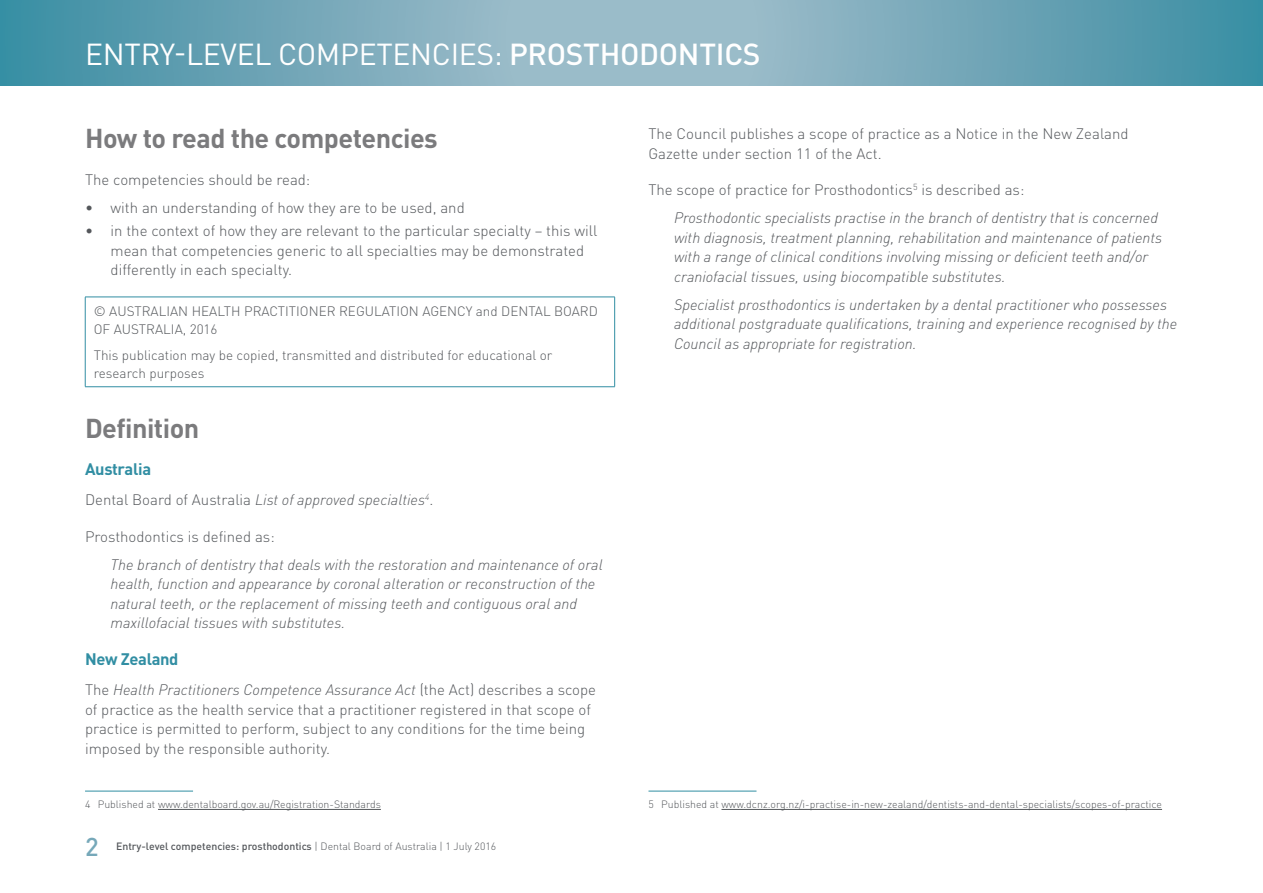
<style>
.page{position:relative;width:1263px;height:893px;background:#fff}
.page>*{position:absolute;margin:0;border:0;box-sizing:border-box;transform-origin:0 0}
.t1{font:30px "DINOT";letter-spacing:-.01em;color:#fff}
.t2{font:700 27px "DINOT";letter-spacing:-.02em;color:#7b7b7d}
.Page_numbers{font:500 25.5px "DINOT";color:#76a8b9}
.Subheader{font:700 16.5px "DINOT";letter-spacing:-.02em;color:#318ea3}
.Indent_1{font:italic 300 15px/19.5px "DINOT";color:#54575b}
.Body{font:300 15px/19.5px "DINOT";color:#54575b}
.Body-2{font:italic 300 15px "DINOT";color:#54575b}
.Table_body{font:300 13.5px/18px "DINOT";color:#54575b}
.Footnote{font:300 10.5px "DINOT";color:#54575b}
.t3{font:500 10.5px "DINOT";color:#54575b}
.s1{font-weight:500}
.s2{font-style:normal}
.s3{font-style:italic}
.s4{font-weight:300}
</style>
<div class="page">
<svg style="left:0;top:0;width:1263px;height:85px;background:#73a8b8"></svg>
<hr style="left:85px;top:297px;width:530px;height:1px;background:#318ea3">
<hr style="left:85px;top:297px;width:1px;height:90px;background:#318ea3">
<hr style="left:614px;top:297px;width:1px;height:90px;background:#318ea3">
<hr style="left:85px;top:386px;width:530px;height:1px;background:#318ea3">
<hr style="left:85px;top:791px;width:108px;height:1px;background:#318ea3">
<hr style="left:158px;top:809px;width:223px;height:1px;background:#54575b">
<hr style="left:648px;top:791px;width:108px;height:1px;background:#318ea3">
<hr style="left:721px;top:809px;width:441px;height:1px;background:#54575b">
<h1 class="t1" style="left:85px;top:36px;width:677px">ENTRY-LEVEL COMPETENCIES: <span class="s1">PROSTHODONTICS</span></h1>
<p class="t2" style="left:85px;top:121px;width:354px">How to read the competencies</p>
<p class="Body" style="left:85px;top:169px;width:227px">The competencies should be read:</p>
<p class="Body" style="left:85px;top:197px;width:381px">• with an understanding of how they are to be used, and</p>
<p class="Body" style="left:111px;top:221px;width:488px;text-indent:-26px">• in the context of how they are relevant to the particular specialty – this will mean that competencies generic to all specialties may be demonstrated differently in each specialty.</p>
<p class="Table_body" style="left:94px;top:302px;width:506px">© AUSTRALIAN HEALTH PRACTITIONER REGULATION AGENCY and DENTAL BOARD<br>OF AUSTRALIA, 2016</p>
<p class="Table_body" style="left:94px;top:346px;width:460px">This publication may be copied, transmitted and distributed for educational or research purposes</p>
<p class="t2" style="left:85px;top:411px;width:116px">Definition</p>
<p class="Subheader" style="left:85px;top:458px;width:68px">Australia</p>
<p class="Body-2" style="left:85px;top:491px;width:350px"><span class="s2">Dental Board of Australia</span> List of approved specialties<sup>4</sup><span class="s2">.</span></p>
<p class="Body" style="left:85px;top:526px;width:191px">Prosthodontics is defined as:</p>
<p class="Indent_1" style="left:111px;top:554px;width:494px">The branch of dentistry that deals with the restoration and maintenance of oral health, function and appearance by coronal alteration or reconstruction of the natural teeth, or the replacement of missing teeth and contiguous oral and maxillofacial tissues with substitutes.</p>
<p class="Subheader" style="left:85px;top:648px;width:95px">New Zealand</p>
<p class="Body" style="left:85px;top:680px;width:513px">The <span class="s3">Health Practitioners Competence Assurance Act</span> (the Act) describes a scope of practice as the health service that a practitioner registered in that scope of practice is permitted to perform, subject to any conditions for the time being imposed by the responsible authority.</p>
<p class="Footnote" style="left:85px;top:798px;width:297px">4 Published at www.dentalboard.gov.au/Registration-Standards</p>
<p class="Page_numbers" style="left:85px;top:830px;width:15px">2</p>
<p class="t3" style="left:116px;top:840px;width:382px">Entry-level competencies: prosthodontics <span class="s4">| Dental Board of Australia | 1 July 2016</span></p>
<p class="Body" style="left:648px;top:124px;width:482px">The Council publishes a scope of practice as a Notice in the New Zealand<br>Gazette under section 11 of the Act.</p>
<p class="Body" style="left:648px;top:180px;width:377px">The scope of practice for Prosthodontics<sup>5</sup> is described as:</p>
<p class="Indent_1" style="left:674px;top:208px;width:489px">Prosthodontic specialists practise in the branch of dentistry that is concerned with diagnosis, treatment planning, rehabilitation and maintenance of patients with a range of clinical conditions involving missing or deficient teeth and/or craniofacial tissues, using biocompatible substitutes.</p>
<p class="Indent_1" style="left:674px;top:294px;width:505px">Specialist prosthodontics is undertaken by a dental practitioner who possesses additional postgraduate qualifications, training and experience recognised by the<br>Council as appropriate for registration.</p>
<p class="Footnote" style="left:648px;top:798px;width:515px">5 Published at www.dcnz.org.nz/i-practise-in-new-zealand/dentists-and-dental-specialists/scopes-of-practice</p>
</div>
